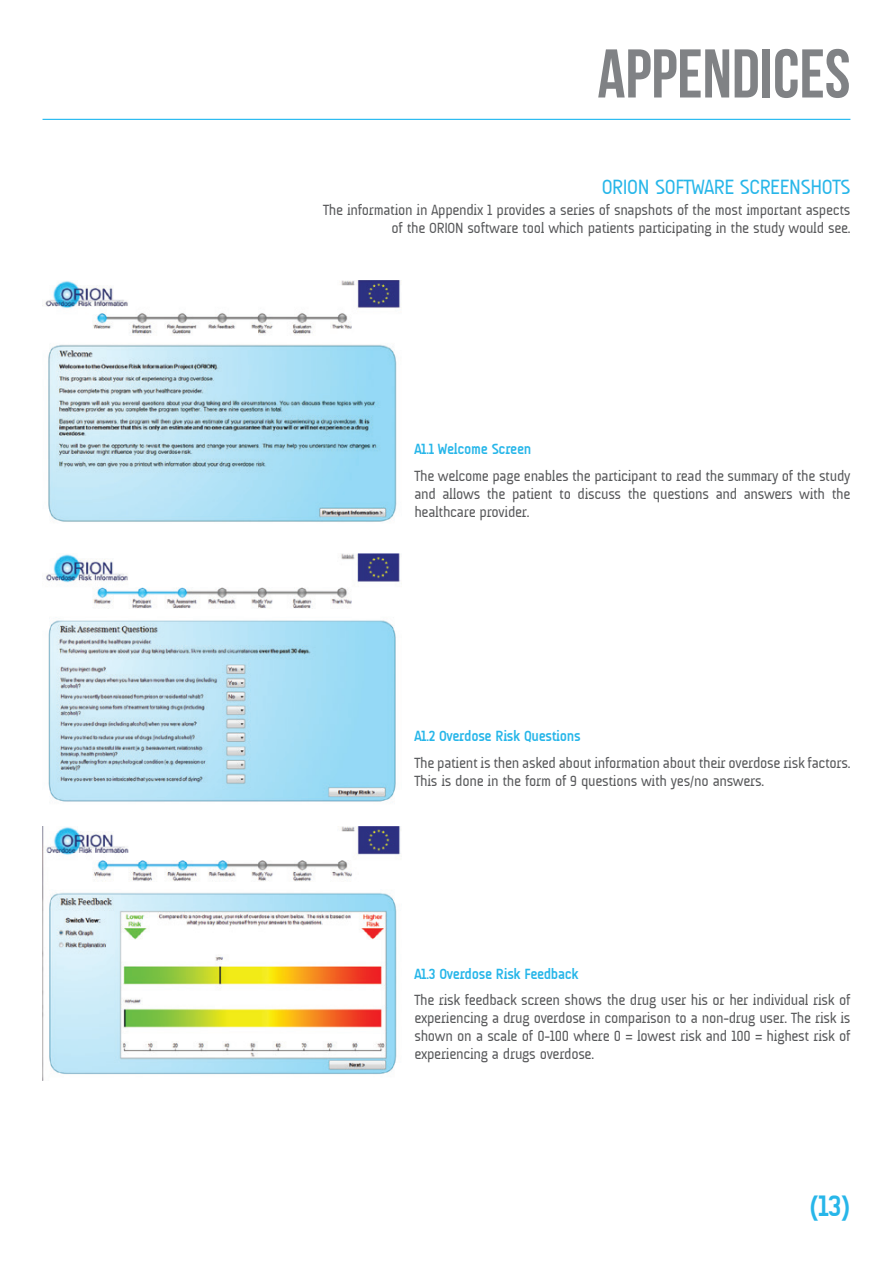
<style>
.page{position:relative;width:893px;height:1263px;background:#fff}
.page>*{position:absolute;margin:0;border:0;box-sizing:border-box;transform-origin:0 0}
.t1{font:68.7px "Bebas Neue";color:#808285}
.t2{font:700 30px "A Udimat";color:#27b6e9}
.t3{font:21px "A Udimat";letter-spacing:-.02em;color:#27b6e9}
.t4{font:15px/18px "A Udimat";letter-spacing:-.02em;color:#57585a;text-align:justify}
.t5{font:700 15px "A Udimat";letter-spacing:-.02em;color:#27b6e9}
</style>
<div class="page">
<hr style="left:43px;top:119px;width:807px;height:1px;background:#00aeef">
<img style="left:43px;top:280px;width:359px;height:242px">
<img style="left:45px;top:554px;width:355px;height:248px">
<img style="left:43px;top:827px;width:358px;height:253px">
<h1 class="t1" style="left:597px;top:36px;width:254px">APPENDICES</h1>
<h3 class="t3" style="left:602px;top:175px;width:74px">ORION Software</h3>
<h3 class="t3" style="left:740px;top:175px;width:21px">Screenshots</h3>
<p class="t4" style="left:323px;top:200px;width:529px;text-align:right">The information in Appendix 1 provides a series of snapshots of the most important aspects of the ORION software tool which patients participating in the study would see.</p>
<p class="t5" style="left:414px;top:441px;width:118px">A1.1 Welcome Screen</p>
<p class="t4" style="left:414px;top:467px;width:437px">The welcome page enables the participant to read the summary of the study and allows the patient to discuss the questions and answers with the healthcare provider.</p>
<p class="t5" style="left:414px;top:727px;width:168px">A1.2 Overdose Risk Questions</p>
<p class="t4" style="left:414px;top:753px;width:437px">The patient is then asked about information about their overdose risk factors.<br>This is done in the form of 9 questions with yes/no answers.</p>
<p class="t5" style="left:414px;top:965px;width:166px">A1.3 Overdose Risk Feedback</p>
<p class="t4" style="left:414px;top:991px;width:438px">The risk feedback screen shows the drug user his or her individual risk of experiencing a drug overdose in comparison to a non-drug user. The risk is shown on a scale of 0-100 where 0 = lowest risk and 100 = highest risk of experiencing a drugs overdose.</p>
<h2 class="t2" style="left:809px;top:1188px;width:43px">(13)</h2>
</div>
